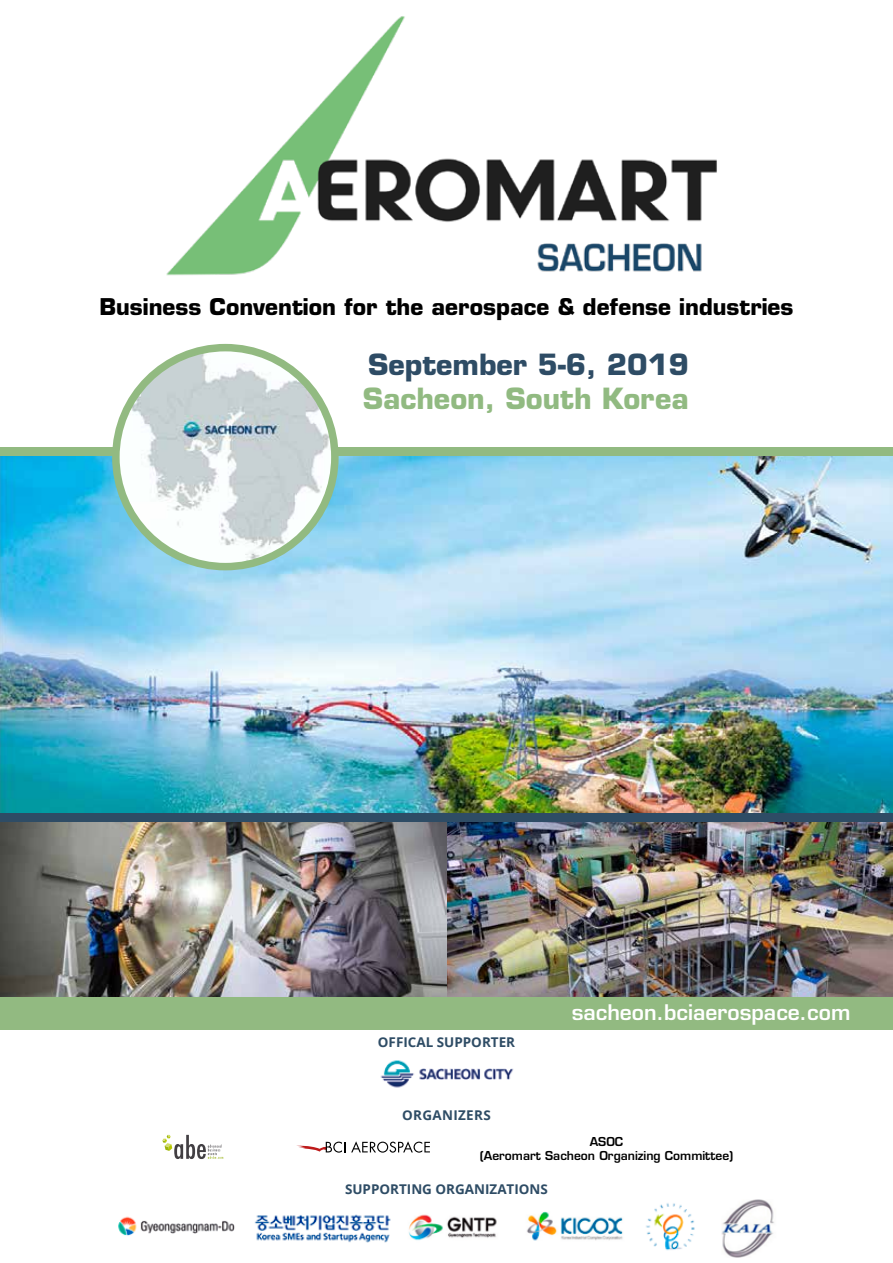
<style>
.page{position:relative;width:893px;height:1263px;background:#fff}
.page>*{position:absolute;margin:0;border:0;box-sizing:border-box;transform-origin:0 0}
.t1{font:700 28.5px "Eurostile LT Std";color:#91ba81}
.t2{font:700 28.5px "Eurostile LT Std";color:#2e4c65}
.t3{font:700 22.5px "Eurostile LT Std";color:#000}
.t4{font:600 21px "Eurostile LT Std";color:#fff}
.t5{font:700 13.5px "Open Sans";color:#2e4c65}
.t6{font:700 13.5px "Open Sans";letter-spacing:.025em;color:#2e4c65}
.t7{font:600 12px/14.4px "Eurostile LT Std";color:#000;text-align:center}
</style>
<div class="page">
<img style="left:0;top:456px;width:893px;height:357px">
<img style="left:166px;top:16px;width:551px;height:260px">
<img style="left:446px;top:822px;width:447px;height:175px">
<img style="left:0;top:822px;width:446px;height:175px">
<div style="left:0;top:447px;width:893px;height:9px;background:#92ba81"></div>
<img style="left:116px;top:348px;width:219px;height:219px;border-radius:109px">
<div style="left:112px;top:344px;width:227px;height:226px;border:8px solid #92ba81;border-radius:50%"></div>
<div style="left:0;top:997px;width:893px;height:32px;background:#92ba81"></div>
<div style="left:0;top:813px;width:893px;height:9px;background:#2e4c65"></div>
<img style="left:380px;top:1060px;width:134px;height:28px">
<svg style="left:162px;top:1135px;width:61px;height:24px"></svg>
<svg style="left:297px;top:1141px;width:48px;height:11px"></svg>
<svg style="left:351px;top:1141px;width:79px;height:11px"></svg>
<img style="left:118px;top:1199px;width:656px;height:59px">
<p class="t3" style="left:99px;top:292px;width:696px">Business Convention for the aerospace &amp; defense industries</p>
<p class="t2" style="left:368px;top:347px;width:322px">September 5-6, 2019</p>
<p class="t1" style="left:363px;top:381px;width:328px">Sacheon, South Korea</p>
<p class="t5" style="left:378px;top:1032px;width:139px">OFFICAL SUPPORTER</p>
<p class="t4" style="left:572px;top:999px;width:280px">sacheon.bciaerospace.com</p>
<p class="t6" style="left:402px;top:1106px;width:90px">ORGANIZERS</p>
<p class="t7" style="left:480px;top:1134px;width:255px">ASOC<br>(Aeromart Sacheon Organizing Committee)</p>
<p class="t5" style="left:345px;top:1179px;width:204px">SUPPORTING ORGANIZATIONS</p>
</div>
